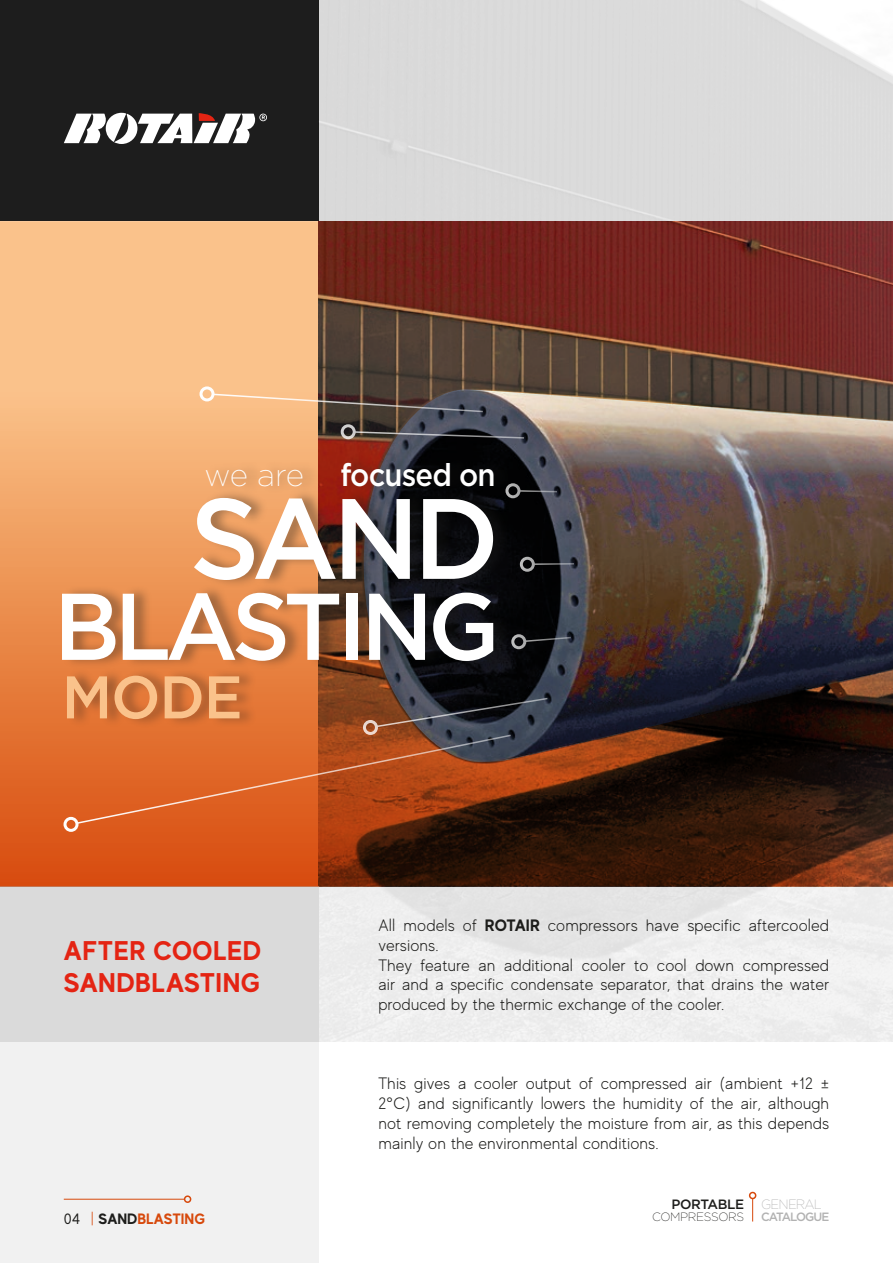
<style>
.page{position:relative;width:893px;height:1263px;background:#fff}
.page>*{position:absolute;margin:0;border:0;box-sizing:border-box;transform-origin:0 0}
.t1{font:500 114px "Gotham";color:#fff}
.t2{font:500 94.5px "Gotham";letter-spacing:-.06em;color:#fff}
.t3{font:500 60px "Gotham";color:#fac28b}
.t4{font:500 31.5px "Gotham";letter-spacing:-.03em;color:#fff;scale:.93 1}
.t5{font:700 27px/32.4px "MADE Evolve Sans";letter-spacing:.02em;color:#e42413}
.t6{font:300 16.5px/19.8px "MADE Evolve Sans";color:#1d1d1b}
.t7{font:700 15px "MADE Evolve Sans";color:#d7490c}
.t8{font:500 13.5px "Gotham";letter-spacing:-.03em;color:#1d1d1b}
.t9{font:200 13.5px "Gotham";letter-spacing:-.06em;color:#b2b2b2}
.t10{font:200 12px "Gotham";letter-spacing:-.03em;color:#1d1d1b}
.t11{font:500 12px "Gotham";letter-spacing:-.08em;color:#b2b2b2}
.s1{font-weight:200}
.s2{font-weight:700}
.s3{font-weight:400;color:#1d1d1b}
.s4{font-weight:300}
.s5{color:#1d1d1b}
</style>
<div class="page">
<svg style="left:752px;top:1199px;width:1px;height:22px"></svg>
<div style="left:749px;top:1192px;width:7px;height:7px;border:2px solid #d7490c;border-radius:50%"></div>
<div style="left:0;top:1042px;width:319px;height:221px;background:#f1f1f1"></div>
<div style="left:0;top:887px;width:319px;height:155px;background:#dadada"></div>
<hr style="left:64px;top:1199px;width:121px;height:1px;background:#d7490c">
<div style="left:184px;top:1195px;width:7px;height:8px;border:2px solid #d7490c;border-radius:50%"></div>
<div style="left:0;top:0;width:319px;height:221px;background:#1d1d1d"></div>
<img style="left:0;top:221px;width:893px;height:666px">
<div style="left:64px;top:817px;width:15px;height:15px;border:3px solid #fff;border-radius:50%"></div>
<svg style="left:75px;top:697px;width:474px;height:128px;background:#b45425"></svg>
<div style="left:363px;top:720px;width:15px;height:15px;border:3px solid #fff;border-radius:50%"></div>
<svg style="left:524px;top:636px;width:48px;height:7px"></svg>
<div style="left:511px;top:634px;width:15px;height:15px;border:3px solid #fff;border-radius:50%"></div>
<hr style="left:533px;top:563px;width:41px;height:2px;background:#fff">
<div style="left:520px;top:557px;width:15px;height:15px;border:3px solid #fff;border-radius:50%"></div>
<svg style="left:520px;top:489px;width:38px;height:4px"></svg>
<div style="left:505px;top:483px;width:15px;height:15px;border:3px solid #fff;border-radius:50%"></div>
<svg style="left:353px;top:430px;width:173px;height:9px;background:#4b4b4f"></svg>
<div style="left:341px;top:424px;width:15px;height:15px;border:3px solid #fff;border-radius:50%"></div>
<svg style="left:211px;top:393px;width:273px;height:20px;background:#947863"></svg>
<div style="left:200px;top:386px;width:15px;height:15px;border:3px solid #fff;border-radius:50%"></div>
<div style="left:319px;top:0;width:574px;height:221px;background:#dbdbdb"></div>
<svg style="left:64px;top:113px;width:203px;height:31px"></svg>
<div style="left:62px;top:454px;width:450px;height:274px;background:#1d1d1b;opacity:.35"></div>
<h3 class="t4" style="left:205px;top:457px;width:314px"><span class="s1">we are</span> focused on</h3>
<h1 class="t1" style="left:189px;top:474px;width:312px">SAND</h1>
<h2 class="t2" style="left:54px;top:573px;width:447px">BLASTING</h2>
<h3 class="t3" style="left:62px;top:663px;width:183px">MODE</h3>
<h3 class="t5" style="left:64px;top:933px;width:199px">AFTER COOLED<br>SANDBLASTING</h3>
<p class="t6" style="left:378px;top:915px;width:452px">All models of <span class="s2">ROTAIR</span> compressors have specific aftercooled versions.<br>They feature an additional cooler to cool down compressed air and a specific condensate separator, that drains the water produced by the thermic exchange of the cooler.</p>
<p class="t6" style="left:378px;top:1073px;width:452px;text-align:justify">This gives a cooler output of compressed air (ambient +12 ± 2°C) and significantly lowers the humidity of the air, although not removing completely the moisture from air, as this depends mainly on the environmental conditions.</p>
<p class="t8" style="left:671px;top:1196px;width:74px">PORTABLE</p>
<p class="t7" style="left:64px;top:1209px;width:143px"><span class="s3">04</span> <span class="s4">|</span> <span class="s5">SAND</span>BLASTING</p>
<p class="t10" style="left:652px;top:1209px;width:93px">COMPRESSORS</p>
<p class="t9" style="left:761px;top:1195px;width:62px">GENERAL</p>
<p class="t11" style="left:761px;top:1210px;width:70px">CATALOGUE</p>
</div>
